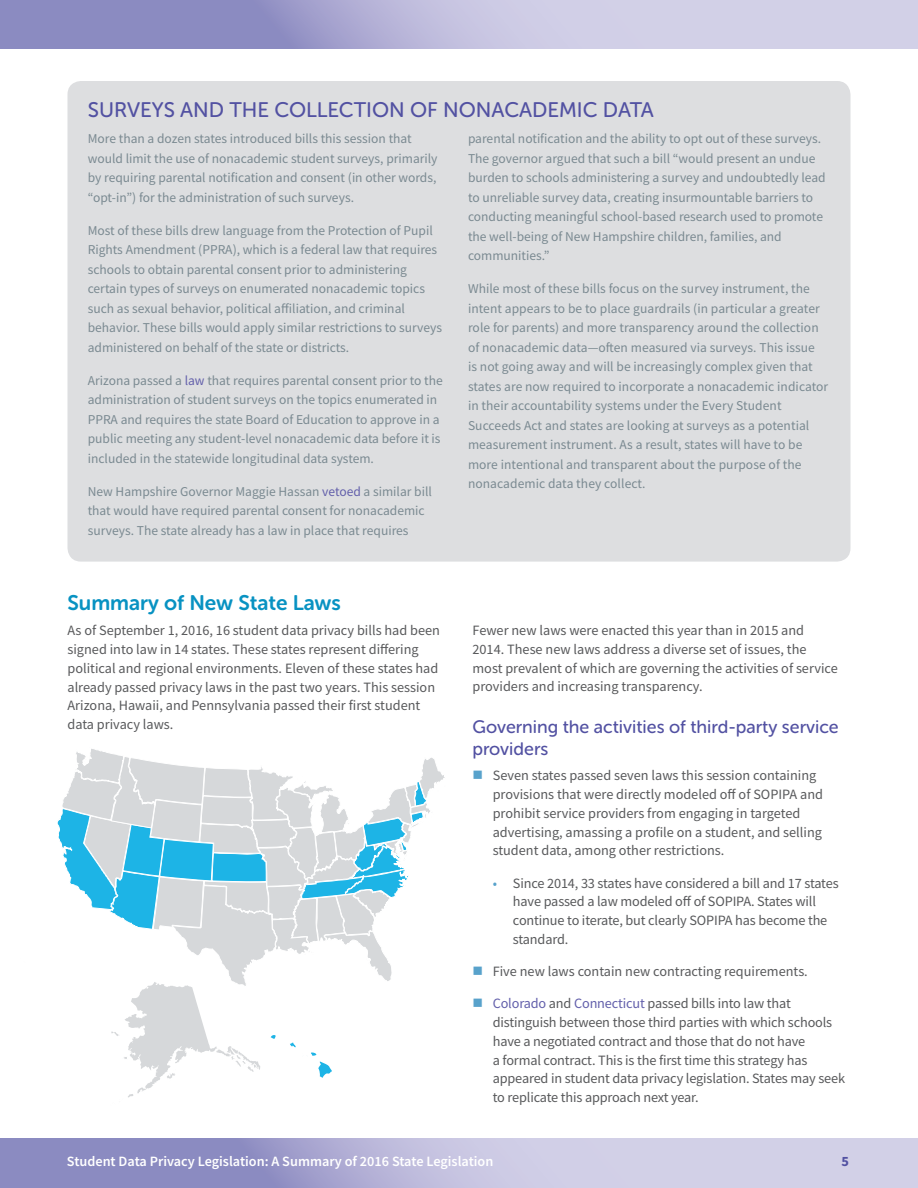
<style>
.page{position:relative;width:918px;height:1188px;background:#fff}
.page>*{position:absolute;margin:0;border:0;box-sizing:border-box;transform-origin:0 0}
.t1{font:21px "Museo Sans Rounded 500";color:#5251a2}
.t2{font:21px "Museo Sans Rounded 700";color:#0892c2}
.t3{font:18px/21.6px "Museo Sans Rounded 500";color:#5251a2}
.t4{font:14.25px/18.8px "Source Sans Pro";color:#58595b}
.t5{font:600 14.25px "Source Sans Pro";color:#fff}
.t6{font:700 14.25px "Source Sans Pro";color:#5251a2}
.t7{font:13.5px/19.5px "Source Sans Pro";color:#7a8991}
.s1{color:#6360ab}
.s2{color:#58a2cb}
</style>
<div class="page">
<svg style="left:0;top:1138px;width:918px;height:50px;background:#b6b4d8"></svg>
<svg style="left:0;top:0;width:918px;height:48px;background:#b4b3d7"></svg>
<div style="left:68px;top:81px;width:782px;height:481px;background:#dddee0;border-radius:14px"></div>
<svg style="left:57px;top:749px;width:388px;height:349px"></svg>
<h1 class="t1" style="left:88px;top:98px;width:568px">SURVEYS AND THE COLLECTION OF NONACADEMIC DATA</h1>
<p class="t7" style="left:88px;top:129px;width:351px">More than a dozen states introduced bills this session that would limit the use of nonacademic student surveys, primarily by requiring parental notification and consent (in other words, “opt-in”) for the administration of such surveys.</p>
<p class="t7" style="left:88px;top:220px;width:356px">Most of these bills drew language from the Protection of Pupil Rights Amendment (PPRA), which is a federal law that requires schools to obtain parental consent prior to administering certain types of surveys on enumerated nonacademic topics such as sexual behavior, political affiliation, and criminal behavior. These bills would apply similar restrictions to surveys administered on behalf of the state or districts.</p>
<p class="t7" style="left:88px;top:370px;width:357px">Arizona passed a <span class="s1">law</span> that requires parental consent prior to the administration of student surveys on the topics enumerated in PPRA and requires the state Board of Education to approve in a public meeting any student-level nonacademic data before it is included in the statewide longitudinal data system.</p>
<p class="t7" style="left:88px;top:481px;width:346px">New Hampshire Governor Maggie Hassan <span class="s1">vetoed</span> a similar bill that would have required parental consent for nonacademic surveys. The state already has a law in place that requires</p>
<p class="t7" style="left:468px;top:129px;width:359px">parental notification and the ability to opt out of these surveys.<br>The governor argued that such a bill “would present an undue burden to schools administering a survey and undoubtedly lead to unreliable survey data, creating insurmountable barriers to conducting meaningful school-based research used to promote the well-being of New Hampshire children, families, and communities.”</p>
<p class="t7" style="left:468px;top:279px;width:362px">While most of these bills focus on the survey instrument, the intent appears to be to place guardrails (in particular a greater role for parents) and more transparency around the collection of nonacademic data—often measured via surveys. This issue<br>is not going away and will be increasingly complex given that states are now required to incorporate a nonacademic indicator in their accountability systems under the Every Student Succeeds Act and states are looking at surveys as a potential measurement instrument. As a result, states will have to be more intentional and transparent about the purpose of the nonacademic data they collect.</p>
<h1 class="t2" style="left:68px;top:591px;width:275px">Summary of New State Laws</h1>
<p class="t4" style="left:68px;top:621px;width:374px">As of September 1, 2016, 16 student data privacy bills had been signed into law in 14 states. These states represent differing political and regional environments. Eleven of these states had already passed privacy laws in the past two years. This session Arizona, Hawaii, and Pennsylvania passed their first student data privacy laws.</p>
<p class="t4" style="left:472px;top:621px;width:367px">Fewer new laws were enacted this year than in 2015 and 2014. These new laws address a diverse set of issues, the most prevalent of which are governing the activities of service providers and increasing transparency.</p>
<h2 class="t3" style="left:472px;top:716px;width:368px">Governing the activities of third-party service providers</h2>
<p class="t4" style="left:493px;top:766px;width:332px">Seven states passed seven laws this session containing provisions that were directly modeled off of SOPIPA and prohibit service providers from engaging in targeted advertising, amassing a profile on a student, and selling student data, among other restrictions.</p>
<p class="t4" style="left:513px;top:873px;width:327px;text-indent:-20px"><span class="s2">•</span> Since 2014, 33 states have considered a bill and 17 states have passed a law modeled off of SOPIPA. States will continue to iterate, but clearly SOPIPA has become the standard.</p>
<p class="t4" style="left:493px;top:962px;width:317px">Five new laws contain new contracting requirements.</p>
<p class="t4" style="left:493px;top:994px;width:354px"><span class="s1">Colorado</span> and <span class="s1">Connecticut</span> passed bills into law that distinguish between those third parties with which schools have a negotiated contract and those that do not have<br>a formal contract. This is the first time this strategy has appeared in student data privacy legislation. States may seek to replicate this approach next year.</p>
<p class="t5" style="left:67px;top:1152px;width:428px">Student Data Privacy Legislation: A Summary of 2016 State Legislation</p>
<p class="t6" style="left:841px;top:1152px;width:9px">5</p>
</div>
